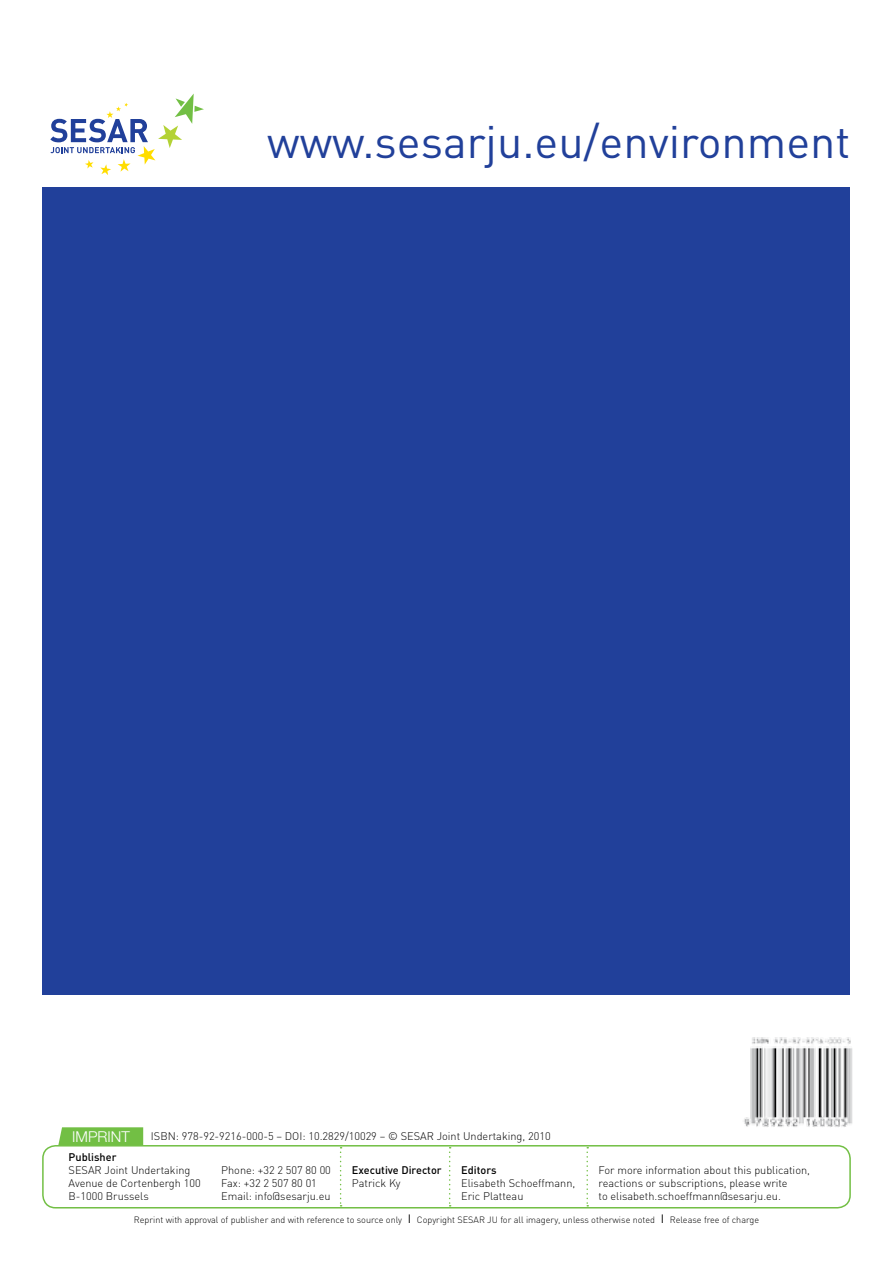
<style>
.page{position:relative;width:893px;height:1263px;background:#fff}
.page>*{position:absolute;margin:0;border:0;box-sizing:border-box;transform-origin:0 0}
.t1{font:45px "FFDIN";color:#21409a}
.t2{font:300 15px "Helvetica Neue LT Std";color:#fff}
.t3{font:300 10.95px/13.2px "FFDIN";color:#000}
.t4{font:500 10.95px "FFDIN";color:#000}
.t5{font:300 9.15px "FFDIN";color:#000}
.s1{font-weight:400;font-size:12px}
</style>
<div class="page">
<div style="left:43px;top:187px;width:807px;height:808px;background:#21409a"></div>
<svg style="left:50px;top:94px;width:154px;height:81px"></svg>
<svg style="left:58px;top:1127px;width:85px;height:18px;background:#78c14c"></svg>
<div style="left:42px;top:1145px;width:809px;height:63px;border:2px solid #72bf44;border-radius:13px"></div>
<svg style="left:340px;top:1147px;width:2px;height:59px"></svg>
<svg style="left:449px;top:1147px;width:2px;height:59px"></svg>
<svg style="left:586px;top:1147px;width:2px;height:59px"></svg>
<img style="left:744px;top:1037px;width:109px;height:90px">
<h1 class="t1" style="left:267px;top:114px;width:585px">www.sesarju.eu/environment</h1>
<h2 class="t2" style="left:72px;top:1127px;width:59px">IMPRINT</h2>
<p class="t3" style="left:151px;top:1129px;width:401px">ISBN: 978-92-9216-000-5 – DOI: 10.2829/10029 – © SESAR Joint Undertaking, 2010</p>
<p class="t4" style="left:69px;top:1150px;width:49px">Publisher</p>
<p class="t3" style="left:69px;top:1163px;width:133px">SESAR Joint Undertaking<br>Avenue de Cortenbergh 100<br>B-1000 Brussels</p>
<p class="t4" style="left:352px;top:1163px;width:91px">Executive Director</p>
<p class="t3" style="left:221px;top:1163px;width:111px">Phone: +32 2 507 80 00<br>Fax: +32 2 507 80 01<br>Email: info@sesarju.eu</p>
<p class="t3" style="left:352px;top:1176px;width:50px">Patrick Ky</p>
<p class="t4" style="left:461px;top:1163px;width:37px">Editors</p>
<p class="t3" style="left:461px;top:1176px;width:116px">Elisabeth Schoeffmann,<br>Eric Platteau</p>
<p class="t3" style="left:599px;top:1163px;width:213px">For more information about this publication, reactions or subscriptions, please write<br>to elisabeth.schoeffmann@sesarju.eu.</p>
<p class="t5" style="left:134px;top:1214px;width:627px">Reprint with approval of publisher and with reference to source only <span class="s1">I</span> Copyright SESAR JU for all imagery, unless otherwise noted <span class="s1">I</span> Release free of charge</p>
</div>
